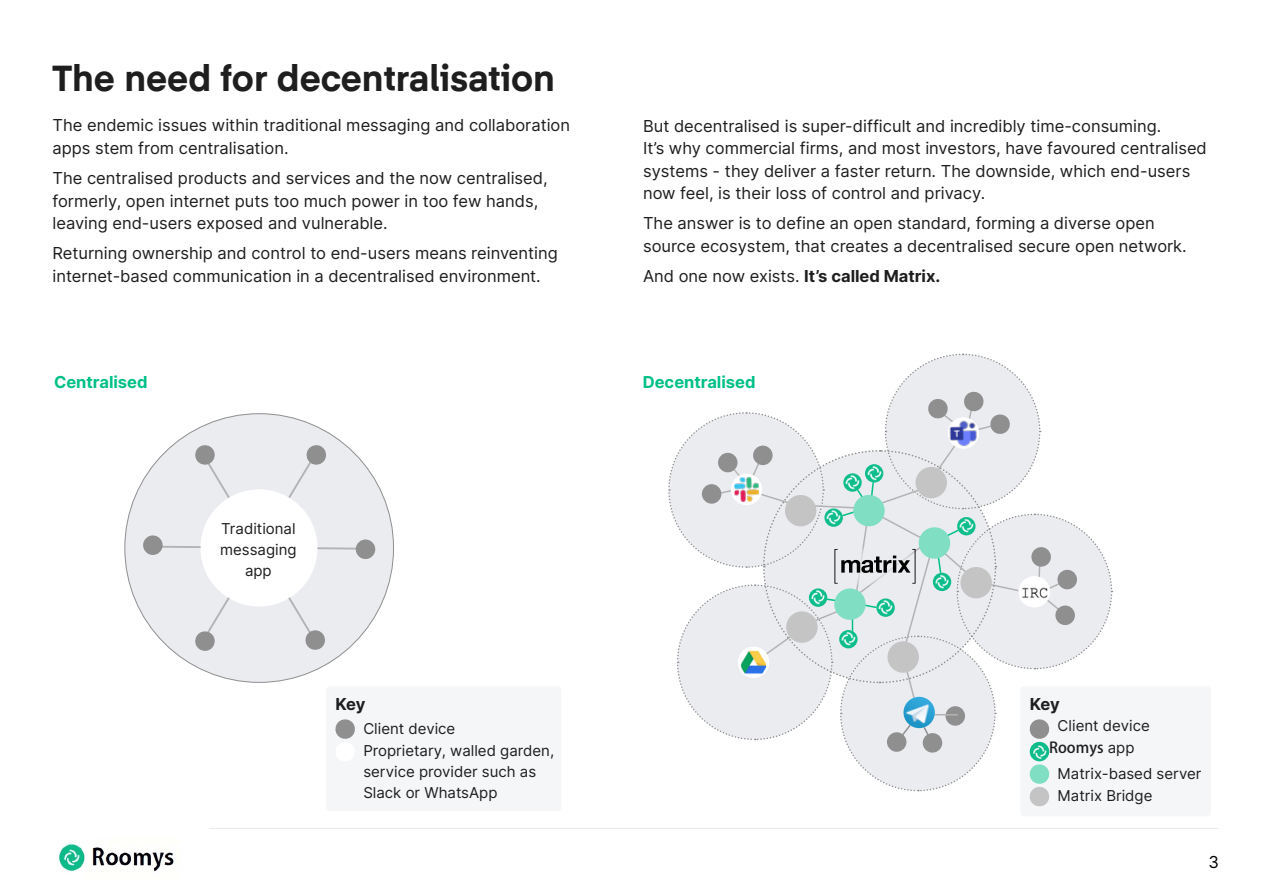
<style>
.page{position:relative;width:1263px;height:893px;background:#fff}
.page>*{position:absolute;margin:0;border:0;box-sizing:border-box;transform-origin:0 0}
.t1{font:700 36px "Eina 04";color:#1e1e1e}
.t2{font:16.5px/22.5px "Inter";color:#1e1e1e}
.t3{font:700 16.5px "Inter";color:#1e1e1e}
.t4{font:700 16.5px "Inter";color:#00c087}
.t5{font:16.5px "Inter";color:#000}
.t6{font:15px/21px "Inter";color:#1e1e1e}
.t7{font:700 15px "Adobe Fan Heiti Std";color:#1e1e1e}
.s1{font-weight:400}
.s2{font-family:"Inter";font-weight:400}
</style>
<div class="page">
<hr style="left:44px;top:828px;width:1174px;height:1px;background:#e9ecf1">
<div style="left:125px;top:414px;width:268px;height:268px;background:#eaecf0;border-radius:50%"></div>
<div style="left:326px;top:686px;width:235px;height:125px;background:#f5f6f8;border-radius:4px"></div>
<svg style="left:335px;top:719px;width:20px;height:20px"></svg>
<div style="left:1020px;top:686px;width:191px;height:130px;background:#f5f6f8;border-radius:4px"></div>
<svg style="left:668px;top:353px;width:445px;height:454px"></svg>
<div style="left:355px;top:539px;width:20px;height:20px;background:#8f8f8f;border-radius:50%"></div>
<div style="left:143px;top:535px;width:20px;height:20px;background:#8f8f8f;border-radius:50%"></div>
<svg style="left:154px;top:444px;width:210px;height:208px"></svg>
<img style="left:44px;top:828px;width:165px;height:44px">
<h1 class="t1" style="left:52px;top:51px;width:504px">The need for decentralisation</h1>
<p class="t2" style="left:52px;top:114px;width:519px">The endemic issues within traditional messaging and collaboration apps stem from centralisation.</p>
<p class="t2" style="left:52px;top:166px;width:497px">The centralised products and services and the now centralised, formerly, open internet puts too much power in too few hands, leaving end-users exposed and vulnerable.</p>
<p class="t2" style="left:52px;top:241px;width:507px">Returning ownership and control to end-users means reinventing internet-based communication in a decentralised environment.</p>
<p class="t2" style="left:643px;top:114px;width:565px">But decentralised is super-difficult and incredibly time-consuming.<br>It’s why commercial firms, and most investors, have favoured centralised systems - they deliver a faster return. The downside, which end-users now feel, is their loss of control and privacy.</p>
<p class="t2" style="left:643px;top:211px;width:545px">The answer is to define an open standard, forming a diverse open source ecosystem, that creates a decentralised secure open network.</p>
<p class="t3" style="left:643px;top:264px;width:299px"><span class="s1">And one now exists.</span> It’s called Matrix.</p>
<p class="t4" style="left:54px;top:370px;width:95px">Centralised</p>
<p class="t4" style="left:643px;top:370px;width:114px">Decentralised</p>
<p class="t6" style="left:220px;top:518px;width:78px;text-align:center">Traditional messaging app</p>
<p class="t3" style="left:335px;top:692px;width:32px">Key</p>
<p class="t6" style="left:363px;top:717px;width:192px;line-height:22.5px">Client device<br>Proprietary, walled garden,</p>
<p class="t6" style="left:363px;top:761px;width:174px">service provider such as<br>Slack or WhatsApp</p>
<p class="t3" style="left:1030px;top:692px;width:32px">Key</p>
<p class="t6" style="left:1058px;top:715px;width:94px">Client device</p>
<p class="t7" style="left:1049px;top:739px;width:87px">Roomys <span class="s2">app</span></p>
<p class="t6" style="left:1058px;top:762px;width:145px;line-height:22.5px">Matrix-based server<br>Matrix Bridge</p>
<p class="t5" style="left:1208px;top:850px;width:12px">3</p>
</div>
